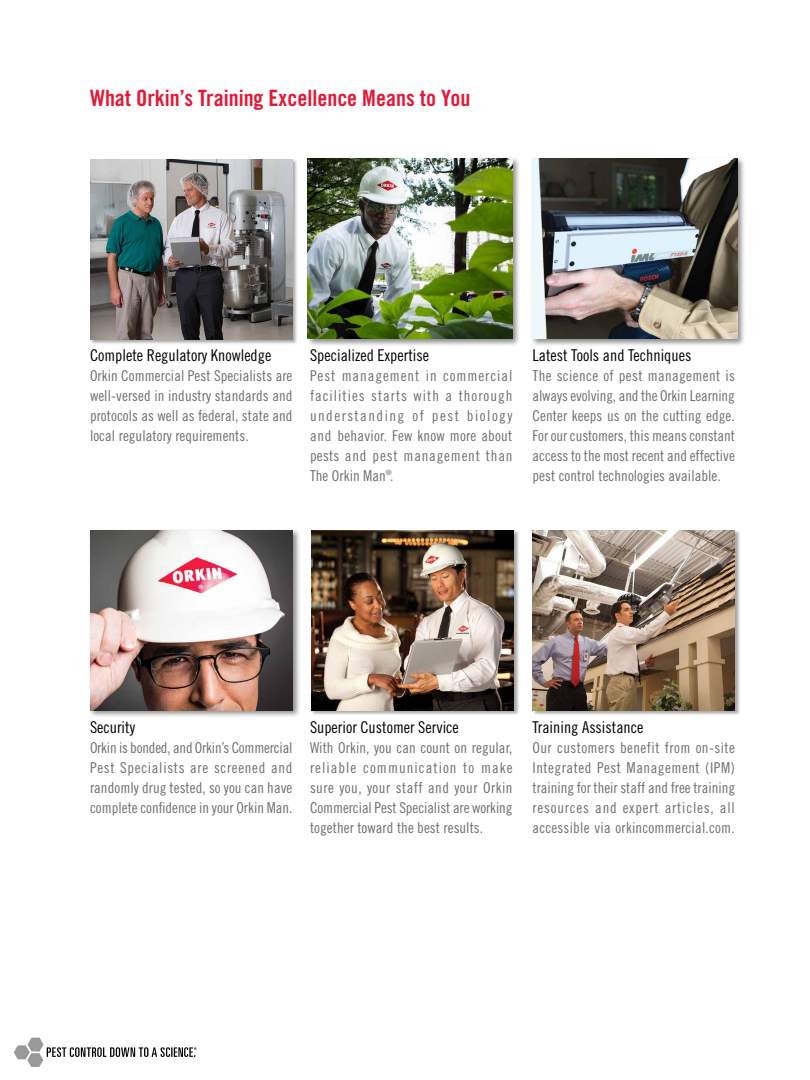
<style>
.page{position:relative;width:810px;height:1080px;background:#fff}
.page>*{position:absolute;margin:0;border:0;box-sizing:border-box;transform-origin:0 0}
.t1{font:22.5px "Trade Gothic LT Std Bd Cn 20";color:#e31837}
.t2{font:16.25px "Trade Gothic LT Std Cn 18";color:#000}
.t3{font:15px/20px "Trade Gothic LT Std Cn 18";letter-spacing:.005em;color:#6d6e71;text-align:justify}
</style>
<div class="page">
<div style="left:531px;top:157px;width:215px;height:190px;background:#000;opacity:.45"></div>
<img style="left:532px;top:158px;width:205px;height:180px">
<div style="left:90px;top:159px;width:208px;height:186px;background:#000;opacity:.35"></div>
<img style="left:90px;top:159px;width:202px;height:180px">
<div style="left:532px;top:530px;width:209px;height:186px;background:#000;opacity:.35"></div>
<img style="left:532px;top:530px;width:203px;height:180px">
<div style="left:311px;top:530px;width:208px;height:186px;background:#000;opacity:.35"></div>
<img style="left:311px;top:530px;width:203px;height:180px">
<div style="left:306px;top:157px;width:215px;height:190px;background:#000;opacity:.45"></div>
<img style="left:308px;top:158px;width:204px;height:180px">
<div style="left:88px;top:528px;width:213px;height:191px;background:#000;opacity:.45"></div>
<img style="left:90px;top:530px;width:202px;height:180px">
<svg style="left:14px;top:1038px;width:183px;height:29px"></svg>
<h1 class="t1" style="left:90px;top:84px;width:382px">What Orkin’s Training Excellence Means to You</h1>
<p class="t2" style="left:90px;top:346px;width:183px">Complete Regulatory Knowledge</p>
<p class="t3" style="left:90px;top:366px;width:204px">Orkin Commercial Pest Specialists are well-versed in industry standards and protocols as well as federal, state and local regulatory requirements.</p>
<p class="t2" style="left:310px;top:346px;width:121px">Specialized Expertise</p>
<p class="t3" style="left:310px;top:366px;width:204px">Pest management in commercial facilities starts with a thorough understanding of pest biology and behavior. Few know more about pests and pest management than The Orkin Man<sup>®</sup>.</p>
<p class="t2" style="left:532px;top:346px;width:160px">Latest Tools and Techniques</p>
<p class="t3" style="left:532px;top:366px;width:204px">The science of pest management is always evolving, and the Orkin Learning Center keeps us on the cutting edge.<br>For our customers, this means constant access to the most recent and effective pest control technologies available.</p>
<p class="t2" style="left:90px;top:718px;width:47px">Security</p>
<p class="t3" style="left:90px;top:738px;width:204px">Orkin is bonded, and Orkin’s Commercial Pest Specialists are screened and randomly drug tested, so you can have complete confidence in your Orkin Man.</p>
<p class="t2" style="left:310px;top:718px;width:150px">Superior Customer Service</p>
<p class="t3" style="left:310px;top:738px;width:204px">With Orkin, you can count on regular, reliable communication to make sure you, your staff and your Orkin Commercial Pest Specialist are working together toward the best results.</p>
<p class="t2" style="left:532px;top:718px;width:113px">Training Assistance</p>
<p class="t3" style="left:532px;top:738px;width:204px">Our customers benefit from on-site Integrated Pest Management (IPM) training for their staff and free training resources and expert articles, all accessible via orkincommercial.com.</p>
</div>
